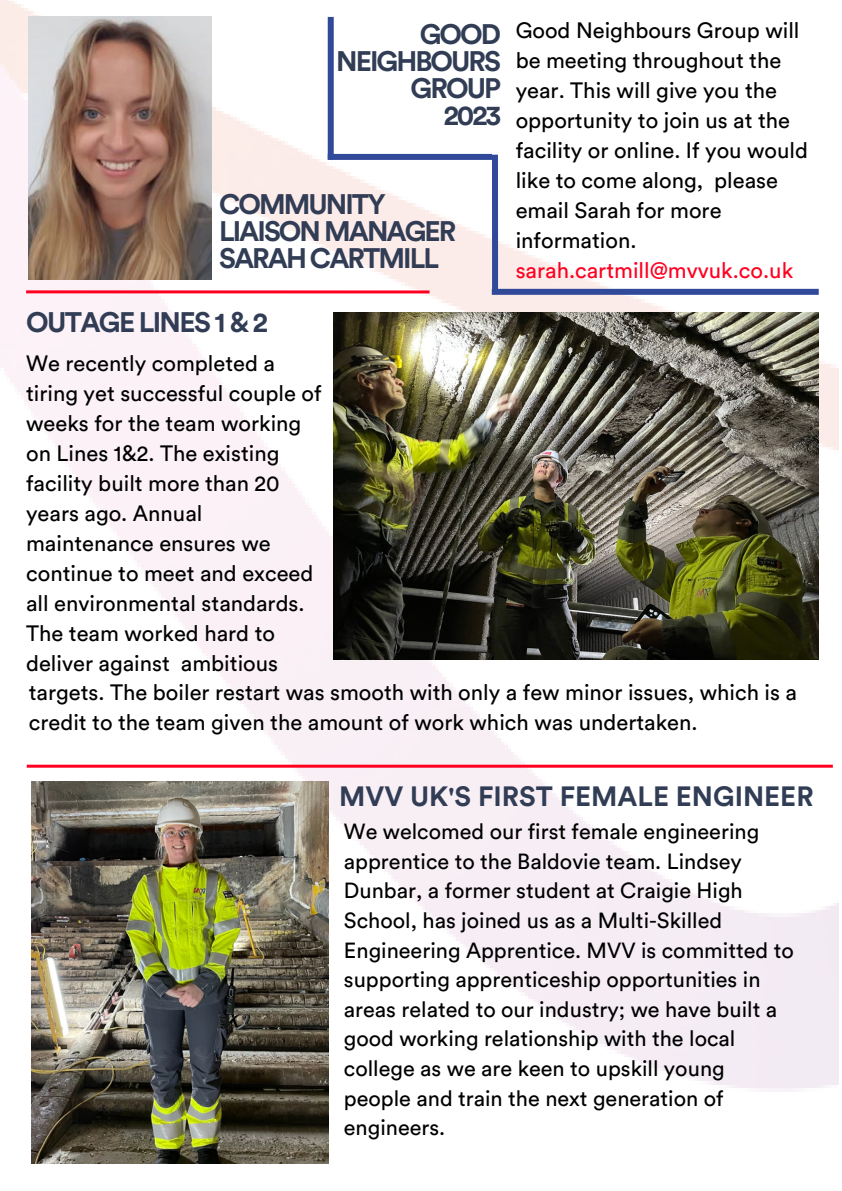
<style>
.page{position:relative;width:842px;height:1191px;background:#fff}
.page>*{position:absolute;margin:0;border:0;box-sizing:border-box;transform-origin:0 0}
.t1{font:700 28px/27px "Circular Pro";letter-spacing:-.07em;color:#313c55;text-align:right}
.t2{font:700 27.6px "Circular Pro";color:#313c55}
.t3{font:22px/30px "Circular Pro";color:#000}
.t4{font:21.7px/29.6px "Circular Pro";color:#000}
.s1{color:#ff0021}
</style>
<div class="page">
<img style="left:0;top:0;width:838px;height:1164px">
<img style="left:334px;top:312px;width:485px;height:347px">
<img style="left:32px;top:781px;width:296px;height:382px">
<img style="left:29px;top:17px;width:182px;height:262px">
<div style="left:328px;top:17px;width:6px;height:142px;background:#314999"></div>
<div style="left:492px;top:155px;width:6px;height:137px;background:#314999"></div>
<div style="left:328px;top:154px;width:164px;height:6px;background:#314999"></div>
<hr style="left:26px;top:290px;width:404px;height:3px;background:#ff0021">
<div style="left:492px;top:289px;width:327px;height:6px;background:#314999"></div>
<hr style="left:27px;top:764px;width:806px;height:3px;background:#ff0021">
<p class="t1" style="left:336px;top:21px;width:166px">GOOD<br>NEIGHBOURS<br>GROUP</p>
<p class="t1" style="left:444px;top:102px;width:59px">2023</p>
<p class="t1" style="left:219px;top:191px;width:239px;text-align:left">COMMUNITY<br>LIAISON MANAGER</p>
<p class="t1" style="left:219px;top:245px;width:221px">SARAH CARTMILL</p>
<p class="t3" style="left:516px;top:17px;width:294px">Good Neighbours Group will be meeting throughout the year. This will give you the opportunity to join us at the facility or online. If you would like to come along, please email Sarah for more information. <span class="s1">sarah.cartmill@mvvuk.co.uk</span></p>
<p class="t1" style="left:26px;top:310px;width:243px">OUTAGE LINES 1 &amp; 2</p>
<p class="t3" style="left:26px;top:349px;width:297px">We recently completed a tiring yet successful couple of weeks for the team working on Lines 1&amp;2. The existing facility built more than 20 years ago. Annual maintenance ensures we continue to meet and exceed all environmental standards.<br>The team worked hard to deliver against ambitious</p>
<p class="t3" style="left:29px;top:678px;width:770px">targets. The boiler restart was smooth with only a few minor issues, which is a credit to the team given the amount of work which was undertaken.</p>
<p class="t2" style="left:339px;top:783px;width:476px">MVV UK'S FIRST FEMALE ENGINEER</p>
<p class="t4" style="left:344px;top:817px;width:451px">We welcomed our first female engineering apprentice to the Baldovie team. Lindsey Dunbar, a former student at Craigie High School, has joined us as a Multi-Skilled Engineering Apprentice. MVV is committed to supporting apprenticeship opportunities in areas related to our industry; we have built a good working relationship with the local college as we are keen to upskill young people and train the next generation of engineers.</p>
</div>
